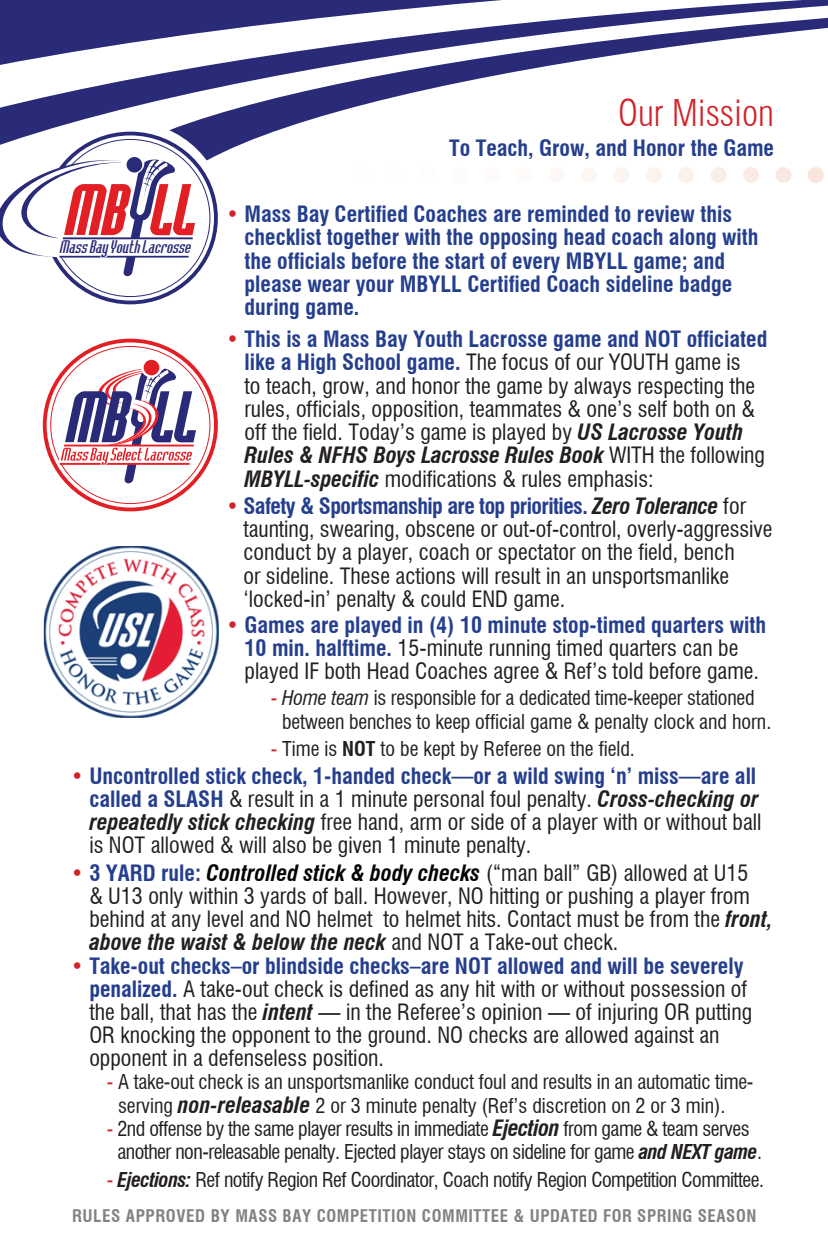
<style>
.page{position:relative;width:828px;height:1260px;background:#fff}
.page>*{position:absolute;margin:0;border:0;box-sizing:border-box;transform-origin:0 0}
.t1{font:300 condensed 36px "Swiss 721 BT";color:#d1232a}
.t2{font:condensed 22px/23.2px "Swiss 721 BT";color:#231f20}
.t3{font:700 condensed 22px/23.2px "Swiss 721 BT";color:#253f8e}
.t4{font:condensed 20px/23.2px "Swiss 721 BT";letter-spacing:-.01em;color:#231f20}
.t5{font:700 condensed 17px "Swiss 721 BT";letter-spacing:.035em;color:#808285}
.t6{font:italic 16.8px "Flintstone";letter-spacing:.005em;color:#292b78}
.s1{font-weight:400;color:#d1232a}
.s2{color:#d1232a}
.s3{font-weight:700;color:#253f8e}
.s4{font-weight:700;font-style:italic}
.s5{font-style:italic}
.s6{font-weight:700}
.s7{font-weight:700;font-style:italic;color:#040503}
.s8{font-weight:700;font-style:italic;font-size:22px}
</style>
<div class="page">
<svg style="left:33px;top:122px;width:192px;height:189px"></svg>
<svg style="left:0;top:0;width:828px;height:219px"></svg>
<svg style="left:0;top:152px;width:195px;height:124px"></svg>
<svg style="left:258px;top:167px;width:570px;height:16px"></svg>
<svg style="left:242px;top:167px;width:1px;height:16px"></svg>
<div style="left:43px;top:339px;width:175px;height:172px;border:4px solid #e11f25;border-radius:50%"></div>
<hr style="left:60px;top:463px;width:130px;height:2px;background:#ed2026">
<svg style="left:61px;top:360px;width:135px;height:123px"></svg>
<img style="left:44px;top:546px;width:175px;height:172px">
<h1 class="t1" style="left:618px;top:91px;width:157px">Our Mission</h1>
<p class="t3" style="left:449px;top:137px;width:326px">To Teach, Grow, and Honor the Game</p>
<p class="t3" style="left:245px;top:203px;width:516px;text-indent:-18px"><span class="s1">•</span> Mass Bay Certified Coaches are reminded to review this checklist together with the opposing head coach along with the officials before the start of every MBYLL game; and please wear your MBYLL Certified Coach sideline badge during game.</p>
<p class="t2" style="left:245px;top:328px;width:524px;text-indent:-18px"><span class="s2">•</span> <span class="s3">This is a Mass Bay Youth Lacrosse game and NOT officiated like a High School game.</span> The focus of our YOUTH game is<br>to teach, grow, and honor the game by always respecting the rules, officials, opposition, teammates &amp; one’s self both on &amp; off the field. Today’s game is played by <span class="s4">US Lacrosse Youth Rules &amp; NFHS Boys Lacrosse Rules Book</span> WITH the following <span class="s4">MBYLL-specific</span> modifications &amp; rules emphasis:</p>
<p class="t2" style="left:243px;top:494px;width:530px;text-indent:-17px"><span class="s2">•</span> <span class="s3">Safety &amp; Sportsmanship are top priorities.</span> <span class="s4">Zero Tolerance</span> for taunting, swearing, obscene or out-of-control, overly-aggressive conduct by a player, coach or spectator on the field, bench<br>or sideline. These actions will result in an unsportsmanlike ‘locked-in’ penalty &amp; could END game.</p>
<p class="t2" style="left:226px;top:613px;width:542px;text-align:center"><span class="s2">•</span> <span class="s3">Games are played in (4) 10 minute stop-timed quarters with<br>10 min. halftime.</span> 15-minute running timed quarters can be played IF both Head Coaches agree &amp; Ref’s told before game.</p>
<p class="t4" style="left:282px;top:686px;width:491px;text-indent:-11px"><span class="s2">-</span> <span class="s5">Home team</span> is responsible for a dedicated time-keeper stationed between benches to keep official game &amp; penalty clock and horn.</p>
<p class="t4" style="left:271px;top:737px;width:366px"><span class="s2">-</span> Time is <span class="s6">NOT</span> to be kept by Referee on the field.</p>
<p class="t2" style="left:89px;top:764px;width:674px;text-indent:-18px"><span class="s2">•</span> <span class="s3">Uncontrolled stick check, 1-handed check—or a wild swing ‘n’ miss—are all called a SLASH</span> &amp; result in a 1 minute personal foul penalty. <span class="s4">Cross-checking or repeatedly stick checking</span> free hand, arm or side of a player with or without ball is NOT allowed &amp; will also be given 1 minute penalty.</p>
<p class="t2" style="left:89px;top:861px;width:685px;text-indent:-18px"><span class="s2">•</span> <span class="s3">3 YARD rule:</span> <span class="s7">Controlled stick &amp; body checks</span> (“man ball” GB) allowed at U15<br>&amp; U13 only within 3 yards of ball. However, NO hitting or pushing a player from behind at any level and NO helmet to helmet hits. Contact must be from the <span class="s4">front, above the waist &amp; below the neck</span> and NOT a Take-out check.</p>
<p class="t2" style="left:89px;top:954px;width:664px;text-indent:-18px"><span class="s2">•</span> <span class="s3">Take-out checks–or blindside checks–are NOT allowed and will be severely penalized.</span> A take-out check is defined as any hit with or without possession of the ball, that has the <span class="s4">intent</span> — in the Referee’s opinion — of injuring OR putting OR knocking the opponent to the ground. NO checks are allowed against an opponent in a defenseless position.</p>
<p class="t4" style="left:118px;top:1071px;width:637px;text-indent:-11px"><span class="s2">-</span> A take-out check is an unsportsmanlike conduct foul and results in an automatic time&shy;serving <span class="s8">non-releasable</span> 2 or 3 minute penalty (Ref’s discretion on 2 or 3 min).</p>
<p class="t4" style="left:117px;top:1117px;width:646px;text-indent:-11px"><span class="s2">-</span> 2nd offense by the same player results in immediate <span class="s8">Ejection</span> from game &amp; team serves another non-releasable penalty. Ejected player stays on sideline for game <span class="s4">and NEXT game</span>.</p>
<p class="t4" style="left:107px;top:1168px;width:659px"><span class="s2">-</span> <span class="s4">Ejections:</span> Ref notify Region Ref Coordinator, Coach notify Region Competition Committee.</p>
<p class="t5" style="left:72px;top:1205px;width:686px">RULES APPROVED BY MASS BAY COMPETITION COMMITTEE &amp; UPDATED FOR SPRING SEASON</p>
<p class="t6" style="left:59px;top:224px;width:132px">Mass Bay Youth Lacrosse</p>
<p class="t6" style="left:59px;top:237px;width:132px">Mass Bay Youth Lacrosse</p>
</div>
